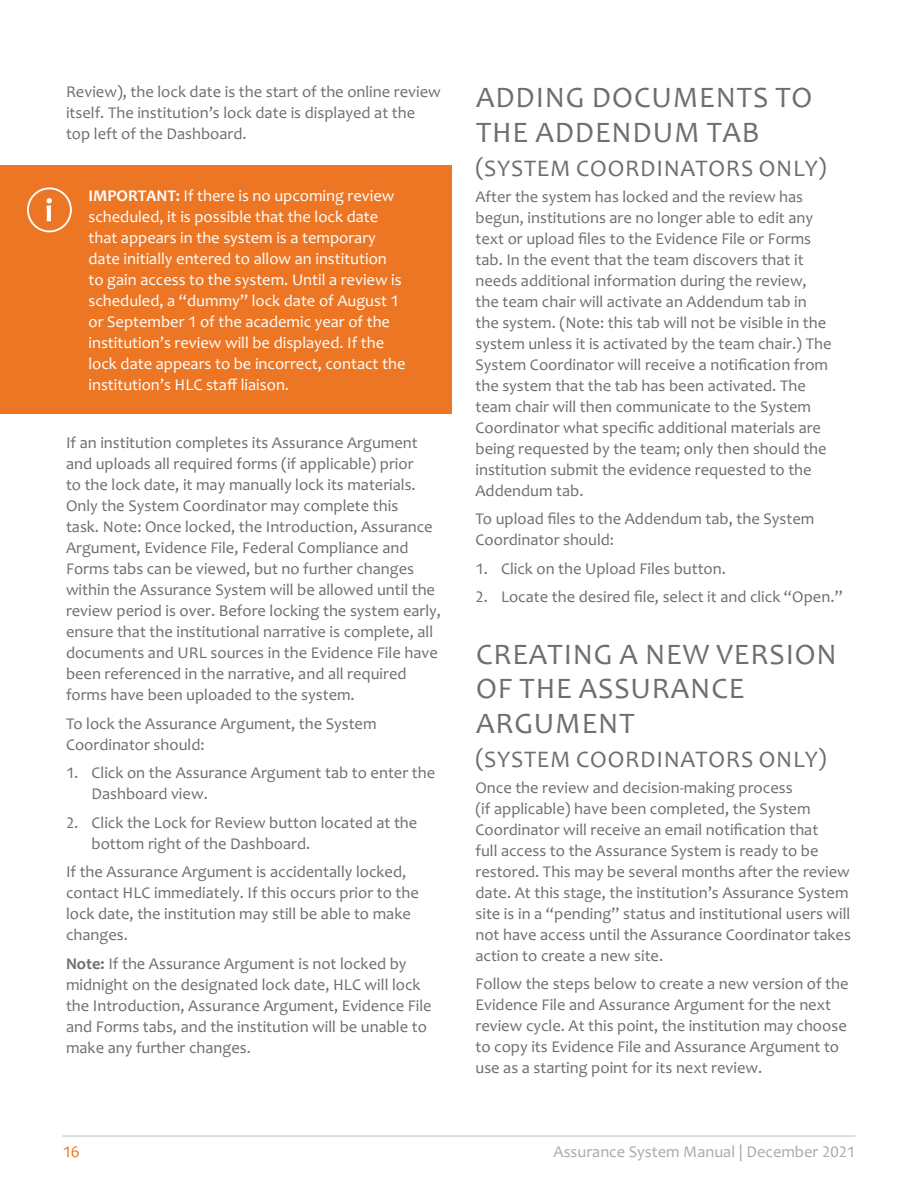
<style>
.page{position:relative;width:918px;height:1188px;background:#fff}
.page>*{position:absolute;margin:0;border:0;box-sizing:border-box;transform-origin:0 0}
.Header_2{font:30px/34.5px "Candara";letter-spacing:.03em;color:#6d6e71}
.Header_2-2{font:24px "Candara";letter-spacing:.03em;color:#6d6e71}
.Numbered_List{font:16.5px/21px "Candara";color:#6d6e71}
.Single_Paragraph{font:16.5px/21px "Candara";color:#fff}
.Numbered_List_-_Firs{font:16.5px/21px "Candara";color:#6d6e71}
.t1{font:16.5px "Candara";color:#a7a9ac}
.t2{font:16.5px "Candara";color:#ec7624}
.s1{font-weight:700}
</style>
<div class="page">
<hr style="left:63px;top:1136px;width:792px;height:1px;background:#bcbec0">
<div style="left:0;top:165px;width:452px;height:249px;background:#ec7624"></div>
<svg style="left:27px;top:187px;width:45px;height:45px"></svg>
<p class="Numbered_List" style="left:66px;top:81px;width:376px">Review), the lock date is the start of the online review itself. The institution’s lock date is displayed at the top left of the Dashboard.</p>
<p class="Single_Paragraph" style="left:88px;top:185px;width:318px"><span class="s1">IMPORTANT:</span> If there is no upcoming review scheduled, it is possible that the lock date that appears in the system is a temporary date initially entered to allow an institution to gain access to the system. Until a review is scheduled, a “dummy” lock date of August 1 or September 1 of the academic year of the institution’s review will be displayed. If the lock date appears to be incorrect, contact the institution’s HLC staff liaison.</p>
<p class="Numbered_List" style="left:66px;top:432px;width:377px">If an institution completes its Assurance Argument and uploads all required forms (if applicable) prior<br>to the lock date, it may manually lock its materials.<br>Only the System Coordinator may complete this<br>task. Note: Once locked, the Introduction, Assurance Argument, Evidence File, Federal Compliance and Forms tabs can be viewed, but no further changes within the Assurance System will be allowed until the review period is over. Before locking the system early, ensure that the institutional narrative is complete, all documents and URL sources in the Evidence File have been referenced in the narrative, and all required forms have been uploaded to the system.</p>
<p class="Numbered_List" style="left:66px;top:713px;width:312px">To lock the Assurance Argument, the System<br>Coordinator should:</p>
<p class="Numbered_List_-_Firs" style="left:92px;top:762px;width:345px;text-indent:-26px">1. Click on the Assurance Argument tab to enter the<br>Dashboard view.</p>
<p class="Numbered_List" style="left:92px;top:812px;width:327px;text-indent:-26px">2. Click the Lock for Review button located at the bottom right of the Dashboard.</p>
<p class="Numbered_List" style="left:66px;top:861px;width:354px">If the Assurance Argument is accidentally locked, contact HLC immediately. If this occurs prior to the lock date, the institution may still be able to make changes.</p>
<p class="Numbered_List" style="left:66px;top:953px;width:367px"><span class="s1">Note:</span> If the Assurance Argument is not locked by midnight on the designated lock date, HLC will lock the Introduction, Assurance Argument, Evidence File and Forms tabs, and the institution will be unable to make any further changes.</p>
<h3 class="Header_2" style="left:476px;top:80px;width:338px">ADDING DOCUMENTS TO<br>THE ADDENDUM TAB</h3>
<h3 class="Header_2-2" style="left:476px;top:153px;width:353px">(SYSTEM COORDINATORS ONLY)</h3>
<p class="Numbered_List" style="left:476px;top:186px;width:357px">After the system has locked and the review has begun, institutions are no longer able to edit any text or upload files to the Evidence File or Forms tab. In the event that the team discovers that it needs additional information during the review, the team chair will activate an Addendum tab in the system. (Note: this tab will not be visible in the system unless it is activated by the team chair.) The System Coordinator will receive a notification from the system that the tab has been activated. The team chair will then communicate to the System Coordinator what specific additional materials are being requested by the team; only then should the institution submit the evidence requested to the Addendum tab.</p>
<p class="Numbered_List" style="left:476px;top:508px;width:340px">To upload files to the Addendum tab, the System<br>Coordinator should:</p>
<p class="Numbered_List_-_Firs" style="left:476px;top:558px;width:252px">1. Click on the Upload Files button.</p>
<p class="Numbered_List" style="left:476px;top:586px;width:369px">2. Locate the desired file, select it and click “Open.”</p>
<h3 class="Header_2" style="left:476px;top:636px;width:362px">CREATING A NEW VERSION<br>OF THE ASSURANCE<br>ARGUMENT</h3>
<h3 class="Header_2-2" style="left:476px;top:744px;width:353px">(SYSTEM COORDINATORS ONLY)</h3>
<p class="Numbered_List" style="left:476px;top:777px;width:377px">Once the review and decision-making process<br>(if applicable) have been completed, the System Coordinator will receive an email notification that<br>full access to the Assurance System is ready to be restored. This may be several months after the review date. At this stage, the institution’s Assurance System site is in a “pending” status and institutional users will not have access until the Assurance Coordinator takes action to create a new site.</p>
<p class="Numbered_List" style="left:476px;top:973px;width:375px">Follow the steps below to create a new version of the Evidence File and Assurance Argument for the next review cycle. At this point, the institution may choose to copy its Evidence File and Assurance Argument to use as a starting point for its next review.</p>
<p class="t2" style="left:63px;top:1141px;width:18px">16</p>
<p class="t1" style="left:554px;top:1141px;width:303px">Assurance System Manual | December 2021</p>
</div>
